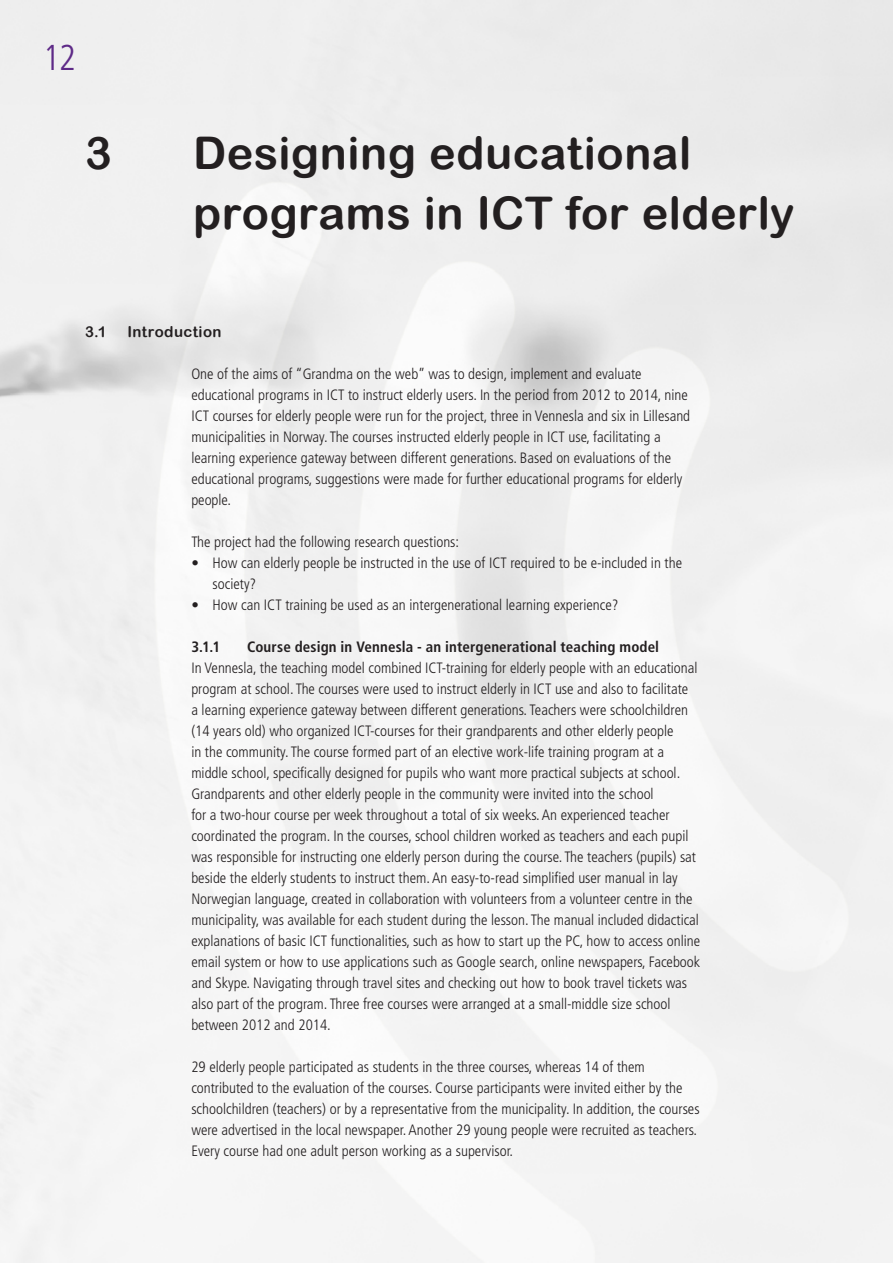
<style>
.page{position:relative;width:893px;height:1263px;background:#fff}
.page>*{position:absolute;margin:0;border:0;box-sizing:border-box;transform-origin:0 0}
.t1{font:45px/60px "Arial Rounded MT Bold";letter-spacing:.01em;color:#231f20}
.t2{font:300 condensed 36px "Frutiger LT Std";color:#652d91}
.t3{font:300 condensed 15px/21px "Frutiger LT Std";color:#231f20}
.t4{font:700 condensed 15px "Frutiger LT Std";letter-spacing:.01em;color:#231f20}
.t5{font:15px "Arial Rounded MT Bold";letter-spacing:.025em;color:#231f20}
</style>
<div class="page">
<h2 class="t2" style="left:43px;top:37px;width:35px">12</h2>
<h1 class="t1" style="left:85px;top:122px;width:28px">3</h1>
<h1 class="t1" style="left:193px;top:122px;width:603px">Designing educational programs in ICT for elderly</h1>
<p class="t5" style="left:85px;top:323px;width:23px">3.1</p>
<p class="t5" style="left:128px;top:323px;width:95px">Introduction</p>
<p class="t3" style="left:191px;top:363px;width:500px">One of the aims of “Grandma on the web” was to design, implement and evaluate educational programs in ICT to instruct elderly users. In the period from 2012 to 2014, nine ICT courses for elderly people were run for the project, three in Vennesla and six in Lillesand municipalities in Norway. The courses instructed elderly people in ICT use, facilitating a learning experience gateway between different generations. Based on evaluations of the educational programs, suggestions were made for further educational programs for elderly people.</p>
<p class="t3" style="left:191px;top:531px;width:269px">The project had the following research questions:</p>
<p class="t3" style="left:213px;top:552px;width:471px;text-indent:-21px">• How can elderly people be instructed in the use of ICT required to be e-included in the society?</p>
<p class="t3" style="left:191px;top:594px;width:429px">• How can ICT training be used as an intergenerational learning experience?</p>
<p class="t4" style="left:191px;top:638px;width:30px">3.1.1</p>
<p class="t4" style="left:247px;top:638px;width:414px">Course design in Vennesla - an intergenerational teaching model</p>
<p class="t3" style="left:191px;top:657px;width:510px">In Vennesla, the teaching model combined ICT-training for elderly people with an educational program at school. The courses were used to instruct elderly in ICT use and also to facilitate<br>a learning experience gateway between different generations. Teachers were schoolchildren (14 years old) who organized ICT-courses for their grandparents and other elderly people<br>in the community. The course formed part of an elective work-life training program at a middle school, specifically designed for pupils who want more practical subjects at school.<br>Grandparents and other elderly people in the community were invited into the school<br>for a two-hour course per week throughout a total of six weeks. An experienced teacher coordinated the program. In the courses, school children worked as teachers and each pupil was responsible for instructing one elderly person during the course. The teachers (pupils) sat beside the elderly students to instruct them. An easy-to-read simplified user manual in lay Norwegian language, created in collaboration with volunteers from a volunteer centre in the municipality, was available for each student during the lesson. The manual included didactical explanations of basic ICT functionalities, such as how to start up the PC, how to access online email system or how to use applications such as Google search, online newspapers, Facebook and Skype. Navigating through travel sites and checking out how to book travel tickets was also part of the program. Three free courses were arranged at a small-middle size school between 2012 and 2014.</p>
<p class="t3" style="left:191px;top:1056px;width:510px">29 elderly people participated as students in the three courses, whereas 14 of them contributed to the evaluation of the courses. Course participants were invited either by the schoolchildren (teachers) or by a representative from the municipality. In addition, the courses were advertised in the local newspaper. Another 29 young people were recruited as teachers.<br>Every course had one adult person working as a supervisor.</p>
</div>
